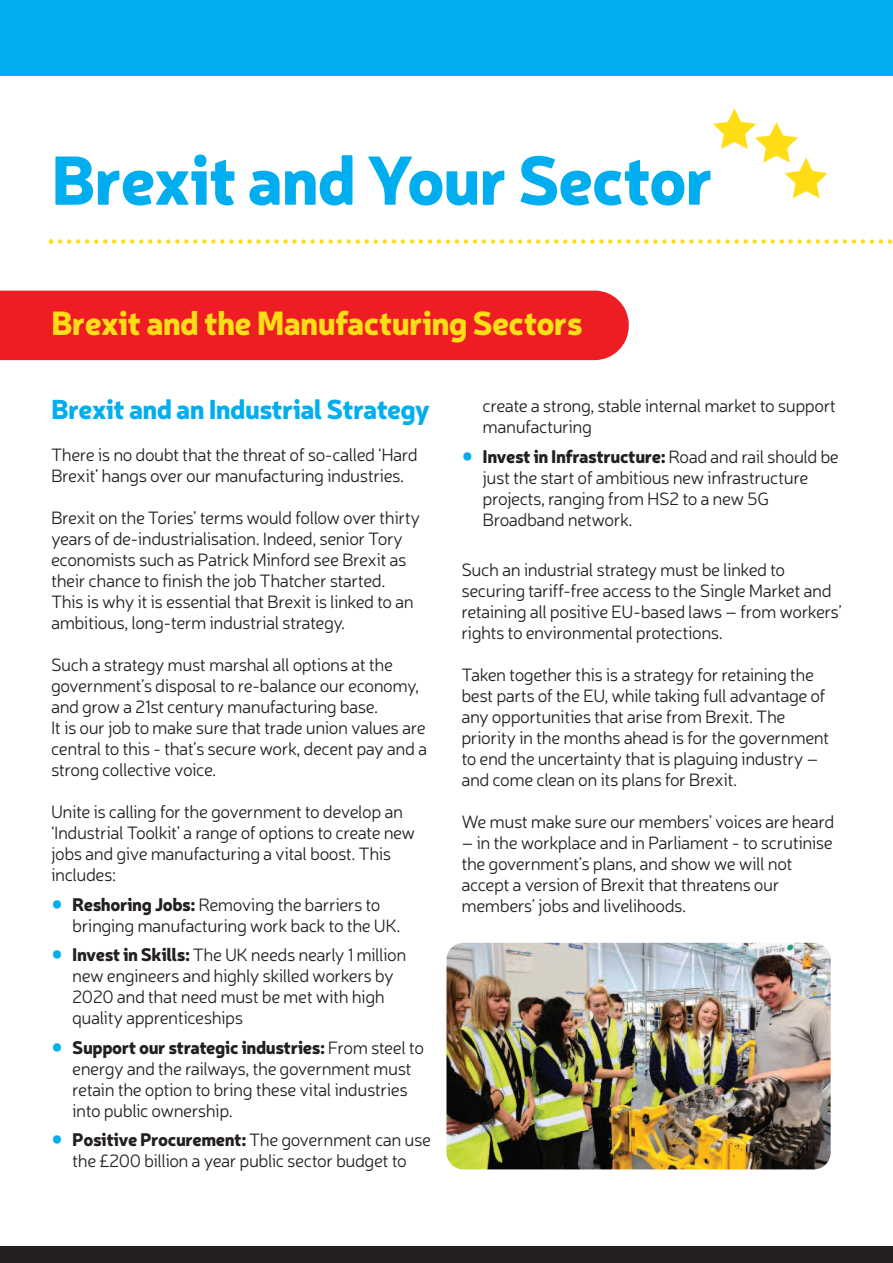
<style>
.page{position:relative;width:893px;height:1263px;background:#fff}
.page>*{position:absolute;margin:0;border:0;box-sizing:border-box;transform-origin:0 0}
.t1{font:900 67.95px "Neris";letter-spacing:-.025em;color:#00aeef}
.t2{font:900 33px "Neris";letter-spacing:-.025em;color:#ffdd17}
.t3{font:900 27px "Neris";letter-spacing:-.025em;color:#00aeef}
.t4{font:300 18px/21px "Neris";letter-spacing:-.025em;color:#231f20}
.s1{font-weight:900;font-size:27px;color:#00aeef}
.s2{font-weight:900}
</style>
<div class="page">
<div style="left:0;top:0;width:893px;height:76px;background:#00aeef"></div>
<div style="left:0;top:1246px;width:893px;height:17px;background:#231f20"></div>
<svg style="left:49px;top:239px;width:844px;height:5px"></svg>
<img style="left:446px;top:943px;width:385px;height:226px;border-radius:17px">
<img style="left:713px;top:108px;width:115px;height:90px">
<div style="left:0;top:291px;width:629px;height:69px;background:#ee1d23"></div>
<h1 class="t1" style="left:51px;top:155px;width:664px">Brexit and Your Sector</h1>
<h2 class="t2" style="left:51px;top:311px;width:533px">Brexit and the Manufacturing Sectors</h2>
<h3 class="t3" style="left:51px;top:399px;width:381px">Brexit and an Industrial Strategy</h3>
<p class="t4" style="left:51px;top:446px;width:368px">There is no doubt that the threat of so-called ‘Hard<br>Brexit’ hangs over our manufacturing industries.</p>
<p class="t4" style="left:51px;top:509px;width:371px">Brexit on the Tories’ terms would follow over thirty years of de-industrialisation. Indeed, senior Tory economists such as Patrick Minford see Brexit as their chance to finish the job Thatcher started.<br>This is why it is essential that Brexit is linked to an ambitious, long-term industrial strategy.</p>
<p class="t4" style="left:51px;top:656px;width:378px">Such a strategy must marshal all options at the government’s disposal to re-balance our economy, and grow a 21st century manufacturing base.<br>It is our job to make sure that trade union values are central to this - that’s secure work, decent pay and a strong collective voice.</p>
<p class="t4" style="left:51px;top:803px;width:366px">Unite is calling for the government to develop an ‘Industrial Toolkit’ a range of options to create new jobs and give manufacturing a vital boost. This includes:</p>
<p class="t4" style="left:72px;top:896px;width:330px;text-indent:-21px"><span class="s1">•</span> <span class="s2">Reshoring Jobs:</span> Removing the barriers to bringing manufacturing work back to the UK.</p>
<p class="t4" style="left:72px;top:946px;width:336px;text-indent:-21px"><span class="s1">•</span> <span class="s2">Invest in Skills:</span> The UK needs nearly 1 million new engineers and highly skilled workers by 2020 and that need must be met with high quality apprenticeships</p>
<p class="t4" style="left:72px;top:1039px;width:353px;text-indent:-21px"><span class="s1">•</span> <span class="s2">Support our strategic industries:</span> From steel to energy and the railways, the government must retain the option to bring these vital industries into public ownership.</p>
<p class="t4" style="left:51px;top:1131px;width:381px;text-align:center"><span class="s1">•</span> <span class="s2">Positive Procurement:</span> The government can use the £200 billion a year public sector budget to</p>
<p class="t4" style="left:483px;top:397px;width:355px">create a strong, stable internal market to support manufacturing</p>
<p class="t4" style="left:483px;top:448px;width:358px;text-indent:-21px"><span class="s1">•</span> <span class="s2">Invest in Infrastructure:</span> Road and rail should be just the start of ambitious new infrastructure projects, ranging from HS2 to a new 5G Broadband network.</p>
<p class="t4" style="left:461px;top:561px;width:382px">Such an industrial strategy must be linked to securing tariff-free access to the Single Market and retaining all positive EU-based laws – from workers’ rights to environmental protections.</p>
<p class="t4" style="left:461px;top:666px;width:370px">Taken together this is a strategy for retaining the best parts of the EU, while taking full advantage of any opportunities that arise from Brexit. The priority in the months ahead is for the government to end the uncertainty that is plaguing industry – and come clean on its plans for Brexit.</p>
<p class="t4" style="left:461px;top:813px;width:374px">We must make sure our members’ voices are heard</p>
<p class="t4" style="left:461px;top:834px;width:373px">– in the workplace and in Parliament - to scrutinise the government’s plans, and show we will not accept a version of Brexit that threatens our members’ jobs and livelihoods.</p>
</div>
